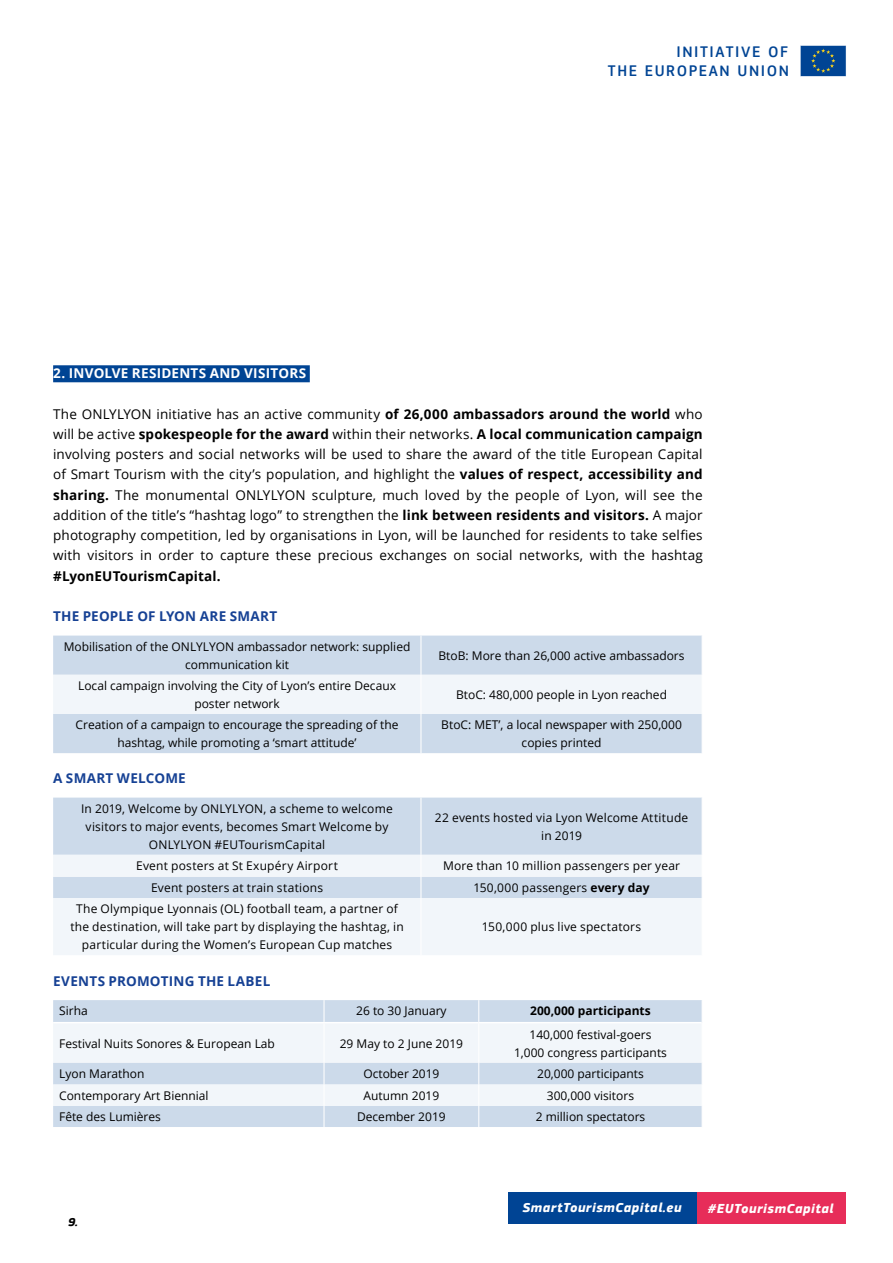
<style>
.page{position:relative;width:893px;height:1263px;background:#fff}
.page>*{position:absolute;margin:0;border:0;box-sizing:border-box;transform-origin:0 0}
.t1{font:500 15.9px/19.2px "EC Square Sans Pro";letter-spacing:.1em;color:#004494;text-align:right}
.t2{font:13.5px/20.2px "Open Sans";letter-spacing:.01em;color:#000;text-align:justify}
.t3{font:700 13.5px "Open Sans";letter-spacing:.015em;color:#164194}
.t4{font:italic 700 13.5px "EC Square Sans Pro";letter-spacing:.04em;color:#fff}
.t5{font:700 13.5px "Open Sans";letter-spacing:.02em;color:#fff}
.t6{font:700 13.5px "Open Sans";letter-spacing:.01em;color:#000}
.t7{font:12px/18px "Open Sans";color:#000;text-align:center}
.t8{font:12px "Open Sans";letter-spacing:.02em;color:#000}
.t9{font:700 12px "Open Sans";color:#000}
.t10{font:italic 700 12px "EC Square Sans Pro";color:#000}
.s1{font-weight:700}
</style>
<div class="page">
<svg style="left:800px;top:45px;width:46px;height:31px"></svg>
<div style="left:508px;top:1193px;width:189px;height:31px;background:#004494"></div>
<div style="left:697px;top:1193px;width:149px;height:31px;background:#e72d59"></div>
<div style="left:53px;top:365px;width:257px;height:17px;background:#004494"></div>
<div style="left:53px;top:636px;width:649px;height:117px;background:#ccdaea"></div>
<div style="left:53px;top:675px;width:649px;height:39px;background:#f2f6fa"></div>
<hr style="left:420px;top:636px;width:1px;height:39px;background:#fff">
<hr style="left:420px;top:675px;width:1px;height:39px;background:#fff">
<hr style="left:420px;top:714px;width:1px;height:39px;background:#fff">
<div style="left:53px;top:798px;width:649px;height:57px;background:#ccdaea"></div>
<svg style="left:53px;top:855px;width:649px;height:100px;fill:#f2f6fa"></svg>
<hr style="left:420px;top:798px;width:1px;height:57px;background:#fff">
<svg style="left:420px;top:855px;width:1px;height:43px"></svg>
<hr style="left:420px;top:898px;width:1px;height:57px;background:#fff">
<div style="left:53px;top:1000px;width:649px;height:127px;background:#ccdaea"></div>
<svg style="left:53px;top:1023px;width:649px;height:83px;fill:#f2f6fa"></svg>
<svg style="left:478px;top:1000px;width:1px;height:22px"></svg>
<hr style="left:478px;top:1023px;width:1px;height:39px;background:#fff">
<svg style="left:478px;top:1062px;width:1px;height:65px"></svg>
<hr style="left:323px;top:1000px;width:2px;height:22px;background:#fff">
<hr style="left:323px;top:1023px;width:2px;height:39px;background:#fff">
<hr style="left:323px;top:1062px;width:2px;height:22px;background:#fff">
<hr style="left:323px;top:1084px;width:2px;height:22px;background:#fff">
<hr style="left:323px;top:1106px;width:2px;height:21px;background:#fff">
<hr style="left:53px;top:1022px;width:271px;height:1px;background:#fff">
<hr style="left:324px;top:1022px;width:155px;height:1px;background:#fff">
<hr style="left:479px;top:1022px;width:223px;height:1px;background:#fff">
<h1 class="t1" style="left:608px;top:43px;width:183px">INITIATIVE OF<br>THE EUROPEAN UNION</h1>
<p class="t5" style="left:53px;top:364px;width:255px">2. INVOLVE RESIDENTS AND VISITORS</p>
<p class="t2" style="left:53px;top:403px;width:651px">The ONLYLYON initiative has an active community <span class="s1">of 26,000 ambassadors around the world</span> who will be active <span class="s1">spokespeople for the award</span> within their networks. <span class="s1">A local communication campaign </span>involving posters and social networks will be used to share the award of the title European Capital of Smart Tourism with the city’s population, and highlight the <span class="s1">values of respect, accessibility and sharing.</span> The monumental ONLYLYON sculpture, much loved by the people of Lyon, will see the addition of the title’s “hashtag logo” to strengthen the <span class="s1">link between residents and visitors.</span> A major photography competition, led by organisations in Lyon, will be launched for residents to take selfies with visitors in order to capture these precious exchanges on social networks, with the hashtag</p>
<p class="t6" style="left:53px;top:566px;width:169px">#LyonEUTourismCapital.</p>
<p class="t3" style="left:53px;top:607px;width:226px">THE PEOPLE OF LYON ARE SMART</p>
<p class="t7" style="left:64px;top:637px;width:348px">Mobilisation of the ONLYLYON ambassador network: supplied communication kit</p>
<p class="t7" style="left:439px;top:646px;width:248px">BtoB: More than 26,000 active ambassadors</p>
<p class="t7" style="left:78px;top:676px;width:319px">Local campaign involving the City of Lyon’s entire Decaux poster network</p>
<p class="t7" style="left:456px;top:685px;width:212px">BtoC: 480,000 people in Lyon reached</p>
<p class="t7" style="left:76px;top:715px;width:324px">Creation of a campaign to encourage the spreading of the hashtag, while promoting a ‘smart attitude’</p>
<p class="t7" style="left:441px;top:715px;width:242px">BtoC: MET’, a local newspaper with 250,000 copies printed</p>
<p class="t3" style="left:53px;top:769px;width:134px">A SMART WELCOME</p>
<p class="t7" style="left:81px;top:799px;width:313px">In 2019, Welcome by ONLYLYON, a scheme to welcome visitors to major events, becomes Smart Welcome by<br>ONLYLYON #EUTourismCapital</p>
<p class="t7" style="left:435px;top:808px;width:255px">22 events hosted via Lyon Welcome Attitude in 2019</p>
<p class="t8" style="left:136px;top:857px;width:203px">Event posters at St Exupéry Airport</p>
<p class="t7" style="left:443px;top:857px;width:239px">More than 10 million passengers per year</p>
<p class="t7" style="left:151px;top:878px;width:174px">Event posters at train stations</p>
<p class="t8" style="left:473px;top:879px;width:178px">150,000 passengers <span class="s1">every day</span></p>
<p class="t7" style="left:70px;top:899px;width:335px">The Olympique Lyonnais (OL) football team, a partner of the destination, will take part by displaying the hashtag, in particular during the Women’s European Cup matches</p>
<p class="t8" style="left:482px;top:918px;width:161px">150,000 plus live spectators</p>
<p class="t3" style="left:53px;top:971px;width:219px">EVENTS PROMOTING THE LABEL</p>
<p class="t7" style="left:59px;top:1002px;width:30px">Sirha</p>
<p class="t7" style="left:356px;top:1002px;width:92px">26 to 30 January</p>
<p class="t9" style="left:530px;top:1002px;width:122px">200,000 participants</p>
<p class="t7" style="left:59px;top:1034px;width:217px">Festival Nuits Sonores &amp; European Lab</p>
<p class="t7" style="left:340px;top:1034px;width:125px">29 May to 2 June 2019</p>
<p class="t7" style="left:514px;top:1025px;width:154px">140,000 festival-goers<br>1,000 congress participants</p>
<p class="t7" style="left:59px;top:1064px;width:87px">Lyon Marathon</p>
<p class="t7" style="left:363px;top:1064px;width:78px">October 2019</p>
<p class="t7" style="left:537px;top:1064px;width:108px">20,000 participants</p>
<p class="t7" style="left:59px;top:1086px;width:151px">Contemporary Art Biennial</p>
<p class="t7" style="left:364px;top:1086px;width:77px">Autumn 2019</p>
<p class="t7" style="left:547px;top:1086px;width:89px">300,000 visitors</p>
<p class="t7" style="left:59px;top:1107px;width:103px">Fête des Lumières</p>
<p class="t7" style="left:357px;top:1107px;width:90px">December 2019</p>
<p class="t7" style="left:536px;top:1107px;width:111px">2 million spectators</p>
<p class="t10" style="left:68px;top:1215px;width:11px">9.</p>
<p class="t4" style="left:523px;top:1200px;width:161px">SmartTourismCapital.eu</p>
<p class="t4" style="left:708px;top:1200px;width:127px">#EUTourismCapital</p>
</div>
